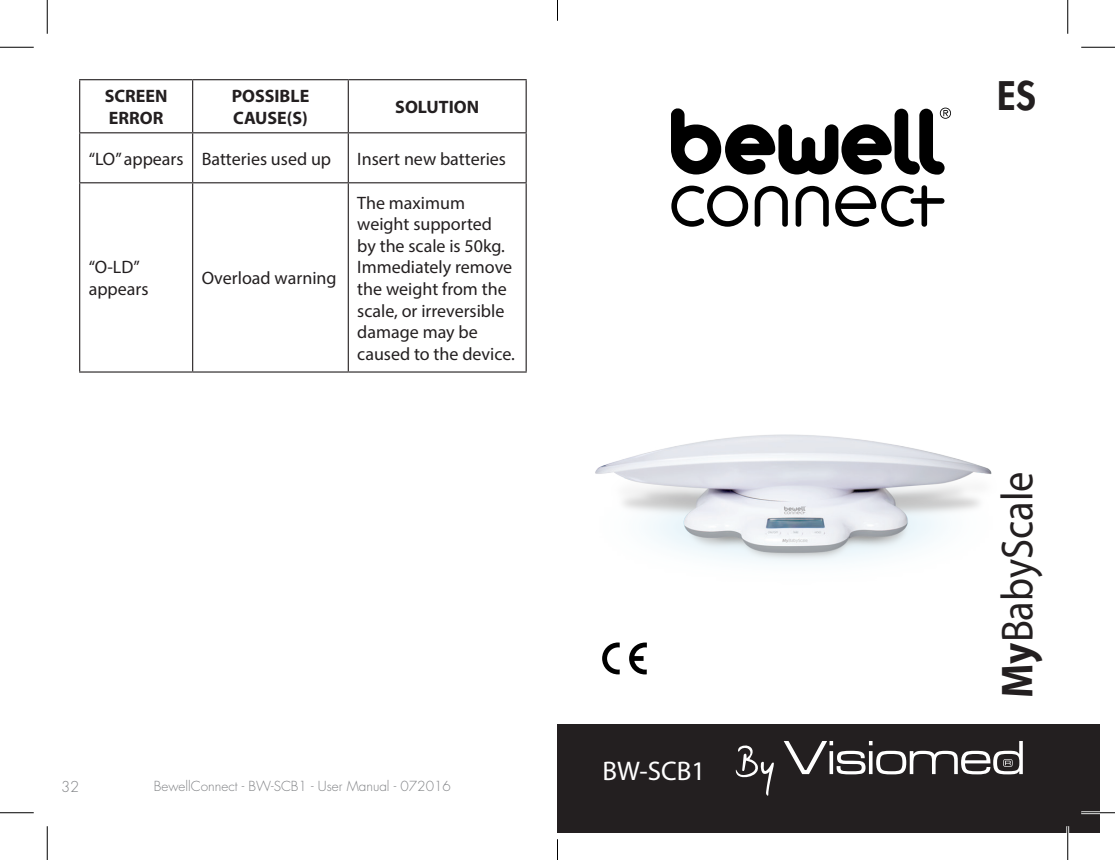
<style>
.page{position:relative;width:1115px;height:860px;background:#fff}
.page>*{position:absolute;margin:0;border:0;box-sizing:border-box;transform-origin:0 0}
.t1{font:45px "Myriad Pro";color:#231f20;scale:.9 1}
.t2{font:800 38.25px "Futura";color:#231f20}
.t3{font:27px "Myriad Pro";color:#fff}
.t4{font:18px/21.6px "Myriad Pro";color:#231f20}
.t5{font:700 18px/21.6px "Myriad Pro";color:#231f20}
.t6{font:300 14.62px "Futura";color:#808285}
.t7{font:300 13.5px "Futura";color:#808285}
.s1{font-weight:700}
</style>
<div class="page">
<hr style="left:79px;top:79px;width:114px;height:1px;background:#231f20">
<hr style="left:79px;top:80px;width:1px;height:52px;background:#231f20">
<hr style="left:193px;top:79px;width:155px;height:1px;background:#231f20">
<hr style="left:192px;top:80px;width:1px;height:52px;background:#231f20">
<hr style="left:348px;top:79px;width:179px;height:1px;background:#231f20">
<hr style="left:348px;top:80px;width:1px;height:52px;background:#231f20">
<hr style="left:526px;top:80px;width:1px;height:52px;background:#231f20">
<hr style="left:79px;top:132px;width:114px;height:1px;background:#231f20">
<hr style="left:79px;top:133px;width:1px;height:49px;background:#231f20">
<hr style="left:193px;top:132px;width:155px;height:1px;background:#231f20">
<hr style="left:192px;top:133px;width:1px;height:49px;background:#231f20">
<hr style="left:348px;top:132px;width:179px;height:1px;background:#231f20">
<hr style="left:348px;top:133px;width:1px;height:49px;background:#231f20">
<hr style="left:526px;top:133px;width:1px;height:49px;background:#231f20">
<hr style="left:79px;top:182px;width:114px;height:1px;background:#231f20">
<hr style="left:79px;top:183px;width:1px;height:188px;background:#231f20">
<hr style="left:193px;top:182px;width:155px;height:1px;background:#231f20">
<hr style="left:192px;top:183px;width:1px;height:188px;background:#231f20">
<hr style="left:348px;top:182px;width:179px;height:1px;background:#231f20">
<hr style="left:348px;top:183px;width:1px;height:188px;background:#231f20">
<hr style="left:526px;top:183px;width:1px;height:188px;background:#231f20">
<hr style="left:79px;top:371px;width:114px;height:2px;background:#231f20">
<hr style="left:193px;top:371px;width:155px;height:2px;background:#231f20">
<hr style="left:348px;top:371px;width:179px;height:2px;background:#231f20">
<div style="left:557px;top:724px;width:543px;height:109px;background:#231f20"></div>
<svg style="left:784px;top:741px;width:239px;height:33px"></svg>
<svg style="left:736px;top:745px;width:38px;height:51px"></svg>
<svg style="left:755px;top:186px;width:33px;height:41px"></svg>
<svg style="left:796px;top:186px;width:33px;height:41px"></svg>
<svg style="left:671px;top:186px;width:77px;height:41px"></svg>
<svg style="left:671px;top:108px;width:280px;height:67px"></svg>
<svg style="left:835px;top:185px;width:109px;height:42px"></svg>
<img style="left:595px;top:434px;width:397px;height:129px">
<svg style="left:629px;top:642px;width:18px;height:32px"></svg>
<svg style="left:602px;top:642px;width:18px;height:32px"></svg>
<hr style="left:1081px;top:811px;width:34px;height:3px;background:#fff">
<hr style="left:1066px;top:826px;width:3px;height:34px;background:#fff">
<hr style="left:0;top:47px;width:34px;height:1px;background:#000">
<hr style="left:1081px;top:47px;width:34px;height:1px;background:#000">
<hr style="left:0;top:812px;width:34px;height:1px;background:#000">
<hr style="left:1081px;top:812px;width:34px;height:1px;background:#000">
<hr style="left:47px;top:0;width:1px;height:34px;background:#000">
<hr style="left:47px;top:826px;width:1px;height:34px;background:#000">
<hr style="left:1067px;top:0;width:1px;height:34px;background:#000">
<hr style="left:1067px;top:826px;width:1px;height:34px;background:#000">
<svg style="left:557px;top:0;width:1px;height:20px"></svg>
<svg style="left:557px;top:840px;width:1px;height:20px"></svg>
<p class="t5" style="left:105px;top:85px;width:64px">SCREEN<br>ERROR</p>
<p class="t5" style="left:232px;top:85px;width:79px">POSSIBLE<br>CAUSE(S)</p>
<p class="t5" style="left:395px;top:96px;width:85px">SOLUTION</p>
<p class="t4" style="left:89px;top:147px;width:96px">“LO” appears</p>
<p class="t4" style="left:202px;top:147px;width:131px">Batteries used up</p>
<p class="t4" style="left:357px;top:147px;width:150px">Insert new batteries</p>
<p class="t4" style="left:89px;top:256px;width:61px">“O-LD” appears</p>
<p class="t4" style="left:202px;top:267px;width:136px">Overload warning</p>
<p class="t4" style="left:357px;top:191px;width:159px">The maximum weight supported by the scale is 50kg.<br>Immediately remove the weight from the scale, or irreversible damage may be caused to the device.</p>
<p class="t6" style="left:61px;top:777px;width:20px">32</p>
<p class="t7" style="left:154px;top:778px;width:298px">BewellConnect - BW-SCB1 - User Manual - 072016</p>
<p class="t3" style="left:602px;top:754px;width:104px">BW-SCB1</p>
<p class="t2" style="left:997px;top:70px;width:40px">ES</p>
<p class="t1" style="left:990px;top:698px;width:253px;rotate:-90deg"><span class="s1">My</span>BabyScale</p>
</div>
